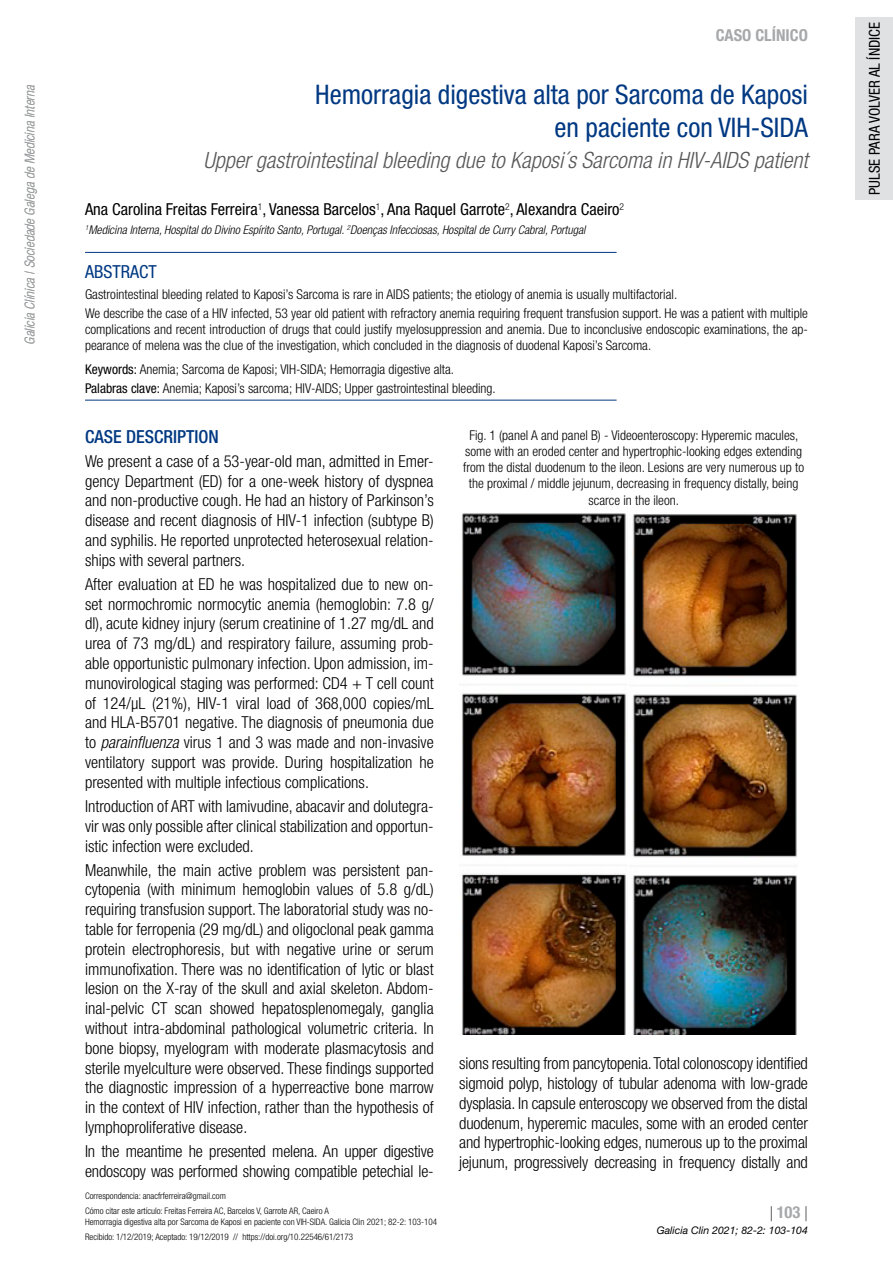
<style>
.page{position:relative;width:893px;height:1263px;background:#fff}
.page>*{position:absolute;margin:0;border:0;box-sizing:border-box;transform-origin:0 0}
.TITULO_ESP{font:condensed 27px/32.4px "Helvetica Neue LT Std";color:#003882;text-align:right}
.TITULO_ING{font:italic 300 condensed 22.5px "Helvetica Neue LT Std";color:#58585a}
.EPIGRAFE{font:500 condensed 18px "Helvetica Neue LT Std";color:#003882}
.RESUMEN_TITULO{font:condensed 18px "Helvetica Neue LT Std";color:#003882}
.t1{font:300 condensed 16.5px/19.8px "Helvetica Neue LT Pro";color:#000;text-align:justify}
.AUTORES{font:condensed 16.5px "Helvetica Neue LT Std";color:#000}
.t2{font:700 condensed 16.5px "Helvetica Neue LT Std";color:#a7a8aa}
.t3{font:condensed 15px "Helvetica Neue LT Std";color:#000}
.RESUMEN-ABSTRACT{font:300 condensed 13.5px/16.2px "Helvetica Neue LT Std";color:#000;text-align:justify}
.TABLAS{font:300 condensed 13.5px/16.2px "Helvetica Neue LT Std";color:#000;text-align:center}
.t4{font:italic 300 condensed 13.5px "Helvetica Neue LT Pro";color:#9c9e9f}
.CENTRO_TRABAJO{font:italic 300 condensed 12px "Helvetica Neue LT Std";color:#000}
.t5{font:italic 10.5px "Helvetica Neue LT Std";color:#000}
.PIE_DE_PÁGINA{font:300 condensed 9px "Helvetica Neue LT Pro";color:#000}
.Autor_para_indice{font:300 condensed 9px "Helvetica Neue LT Std";color:#000}
.s1{font-weight:400}
.s2{font-style:italic}
.s3{font-weight:100;font-stretch:normal;font-size:15px;color:#000}
</style>
<div class="page">
<hr style="left:85px;top:252px;width:532px;height:1px;background:#003882">
<hr style="left:85px;top:400px;width:532px;height:1px;background:#003882">
<img style="left:461px;top:513px;width:165px;height:521px">
<img style="left:632px;top:514px;width:165px;height:520px">
<div style="left:855px;top:18px;width:38px;height:182px;background:#dfe1e2"></div>
<p class="t4" style="left:22px;top:344px;width:261px;rotate:-90deg">Galicia Clínica | Sociedade Galega de Medicina Interna</p>
<p class="t2" style="left:716px;top:25px;width:93px">CASO CLÍNICO</p>
<p class="TITULO_ESP" style="left:315px;top:78px;width:494px">Hemorragia digestiva alta por Sarcoma de Kaposi en paciente con VIH-SIDA</p>
<p class="TITULO_ING" style="left:203px;top:147px;width:606px">Upper gastrointestinal bleeding due to Kaposi´s Sarcoma in HIV-AIDS patient</p>
<p class="AUTORES" style="left:85px;top:200px;width:541px">Ana Carolina Freitas Ferreira<sup>1</sup>, Vanessa Barcelos<sup>1</sup>, Ana Raquel Garrote<sup>2</sup>, Alexandra Caeiro<sup>2</sup></p>
<p class="CENTRO_TRABAJO" style="left:85px;top:222px;width:502px"><sup>1</sup>Medicina Interna, Hospital do Divino Espírito Santo, Portugal. <sup>2</sup>Doenças Infecciosas, Hospital de Curry Cabral, Portugal</p>
<p class="RESUMEN_TITULO" style="left:85px;top:261px;width:73px">ABSTRACT</p>
<p class="RESUMEN-ABSTRACT" style="left:85px;top:286px;width:594px">Gastrointestinal bleeding related to Kaposi’s Sarcoma is rare in AIDS patients; the etiology of anemia is usually multifactorial.</p>
<p class="RESUMEN-ABSTRACT" style="left:85px;top:305px;width:724px">We describe the case of a HIV infected, 53 year old patient with refractory anemia requiring frequent transfusion support. He was a patient with multiple complications and recent introduction of drugs that could justify myelosuppression and anemia. Due to inconclusive endoscopic examinations, the ap&shy;pearance of melena was the clue of the investigation, which concluded in the diagnosis of duodenal Kaposi’s Sarcoma.</p>
<p class="RESUMEN-ABSTRACT" style="left:85px;top:361px;width:371px"><span class="s1">Keywords:</span> Anemia; Sarcoma de Kaposi; VIH-SIDA; Hemorragia digestive alta.</p>
<p class="RESUMEN-ABSTRACT" style="left:85px;top:380px;width:412px"><span class="s1">Palabras clave:</span> Anemia; Kaposi’s sarcoma; HIV-AIDS; Upper gastrointestinal bleeding.</p>
<p class="EPIGRAFE" style="left:85px;top:426px;width:135px">CASE DESCRIPTION</p>
<p class="t1" style="left:85px;top:451px;width:350px">We present a case of a 53-year-old man, admitted in Emer&shy;gency Department (ED) for a one-week history of dyspnea and non-productive cough. He had an history of Parkinson’s disease and recent diagnosis of HIV-1 infection (subtype B) and syphilis. He reported unprotected heterosexual relation&shy;ships with several partners.</p>
<p class="t1" style="left:85px;top:574px;width:350px">After evaluation at ED he was hospitalized due to new on&shy;set normochromic normocytic anemia (hemoglobin: 7.8 g/ dl), acute kidney injury (serum creatinine of 1.27 mg/dL and urea of 73 mg/dL) and respiratory failure, assuming prob&shy;able opportunistic pulmonary infection. Upon admission, im&shy;munovirological staging was performed: CD4 + T cell count of 124/µL (21%), HIV-1 viral load of 368,000 copies/mL and HLA-B5701 negative. The diagnosis of pneumonia due to <span class="s2">parainfluenza</span> virus 1 and 3 was made and non-invasive ventilatory support was provide. During hospitalization he presented with multiple infectious complications.</p>
<p class="t1" style="left:85px;top:796px;width:350px">Introduction of ART with lamivudine, abacavir and dolutegra&shy;vir was only possible after clinical stabilization and opportun&shy;istic infection were excluded.</p>
<p class="t1" style="left:85px;top:860px;width:350px">Meanwhile, the main active problem was persistent pan&shy;cytopenia (with minimum hemoglobin values of 5.8 g/dL) requiring transfusion support. The laboratorial study was no&shy;table for ferropenia (29 mg/dL) and oligoclonal peak gamma protein electrophoresis, but with negative urine or serum immunofixation. There was no identification of lytic or blast lesion on the X-ray of the skull and axial skeleton. Abdom&shy;inal-pelvic CT scan showed hepatosplenomegaly, ganglia without intra-abdominal pathological volumetric criteria. In bone biopsy, myelogram with moderate plasmacytosis and sterile myelculture were observed. These findings supported the diagnostic impression of a hyperreactive bone marrow in the context of HIV infection, rather than the hypothesis of lymphoproliferative disease.</p>
<p class="t1" style="left:85px;top:1141px;width:350px">In the meantime he presented melena. An upper digestive endoscopy was performed showing compatible petechial le-</p>
<p class="PIE_DE_PÁGINA" style="left:85px;top:1191px;width:142px">Correspondencia: anacfrferreira@gmail.com</p>
<p class="Autor_para_indice" style="left:85px;top:1206px;width:245px">Cómo citar este artículo: Freitas Ferreira AC, Barcelos V, Garrote AR, Caeiro A</p>
<p class="PIE_DE_PÁGINA" style="left:85px;top:1216px;width:354px">Hemorragia digestiva alta por Sarcoma de Kaposi en paciente con VIH-SIDA. Galicia Clin 2021; 82-2: 103-104</p>
<p class="PIE_DE_PÁGINA" style="left:85px;top:1231px;width:270px">Recibido: 1/12/2019; Aceptado: 19/12/2019 // https://doi.org/10.22546/61/2173</p>
<p class="TABLAS" style="left:463px;top:427px;width:343px">Fig. 1 (panel A and panel B) - Videoenteroscopy: Hyperemic macules, some with an eroded center and hypertrophic-looking edges extending from the distal duodenum to the ileon. Lesions are very numerous up to the proximal / middle jejunum, decreasing in frequency distally, being scarce in the ileon.</p>
<p class="t1" style="left:459px;top:1053px;width:350px">sions resulting from pancytopenia. Total colonoscopy identified sigmoid polyp, histology of tubular adenoma with low-grade dysplasia. In capsule enteroscopy we observed from the distal duodenum, hyperemic macules, some with an eroded center and hypertrophic-looking edges, numerous up to the proximal jejunum, progressively decreasing in frequency distally and</p>
<p class="t2" style="left:770px;top:1202px;width:40px"><span class="s3">|</span> 103 <span class="s3">|</span></p>
<p class="t5" style="left:657px;top:1224px;width:153px">Galicia Clin 2021; 82-2: 103-104</p>
<p class="t3" style="left:866px;top:195px;width:175px;rotate:-90deg">PULSE PARA VOLVER AL ÍNDICE</p>
</div>
